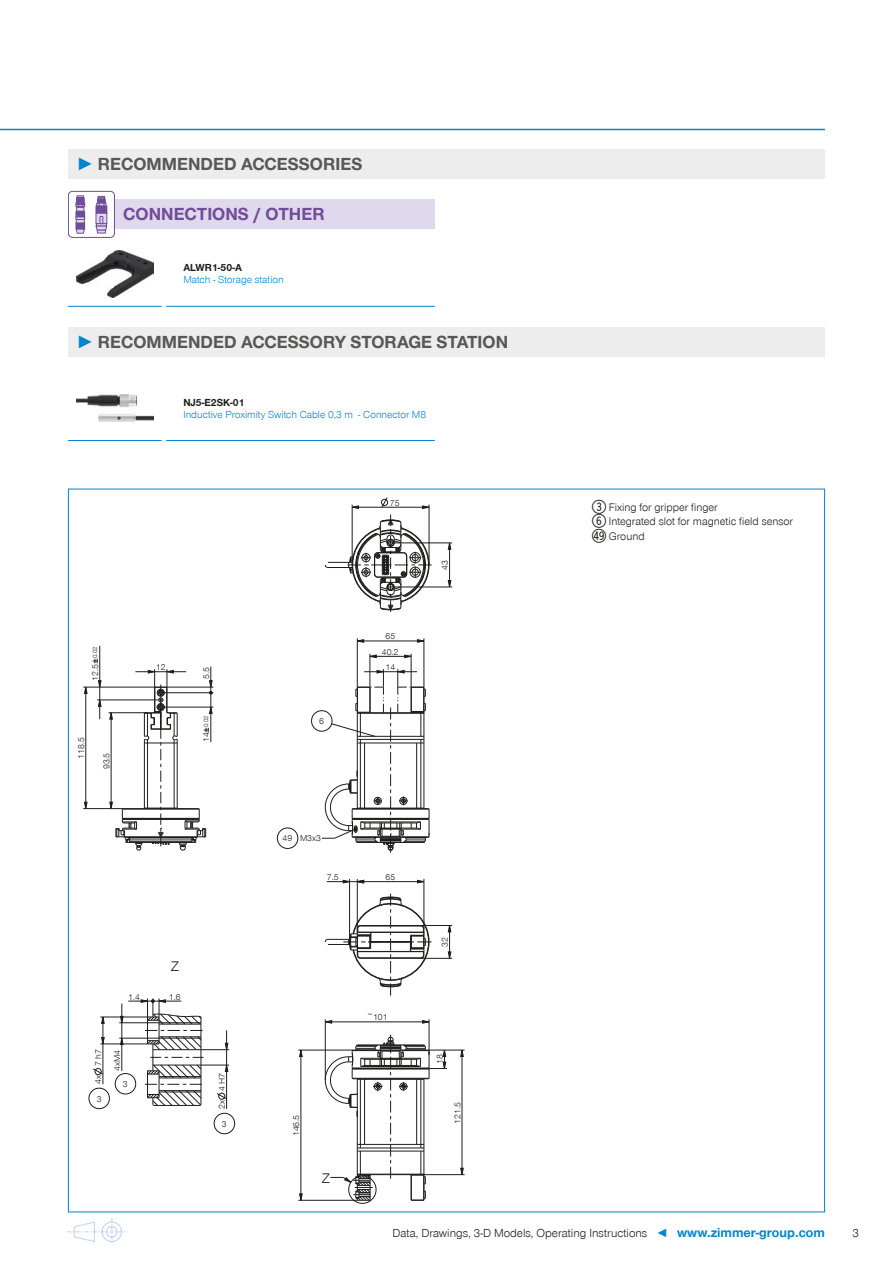
<style>
.page{position:relative;width:893px;height:1263px;background:#fff}
.page>*{position:absolute;margin:0;border:0;box-sizing:border-box;transform-origin:0 0}
.t1{font:700 18px "Zimmer Group Sans Global";color:#575756}
.t2{font:700 18px "Zimmer Group Sans Global";color:#704c99}
.t3{font:300 14.25px "Zimmer Group Sans Global";color:#1d1d1b}
.t4{font:300 12px "Zimmer Group Sans Global";color:#1d1d1b}
.t5{font:300 11.25px/14.5px "Zimmer Group Sans Global";color:#1d1d1b}
.t6{font:300 10.5px "Zimmer Group Sans Global";color:#0086ce}
.t7{font:700 10.5px "Zimmer Group Sans Global";color:#1d1d1b}
.t8{font:300 9px/15.5px "Zimmer Group Sans Global";color:#1d1d1b;text-align:center}
.t9{font:300 6.3px "Zimmer Group Sans Global";color:#1d1d1b}
.s1{font-family:"Zimmer Group Sans";color:#0086ce}
.s2{font-size:6.3px}
.s3{font-size:9px}
.s4{font-family:"Sommer Double Digits";font-weight:400;font-size:18px}
.s5{color:#0086ce}
.s6{font-weight:700;font-size:13.5px;color:#0086ce}
</style>
<div class="page">
<img style="left:68px;top:1218px;width:60px;height:25px">
<hr style="left:0;top:129px;width:825px;height:1px;background:#0086ce">
<svg style="left:68px;top:488px;width:757px;height:725px"></svg>
<div style="left:68px;top:149px;width:757px;height:30px;background:#ededed"></div>
<div style="left:68px;top:327px;width:757px;height:30px;background:#ededed"></div>
<div style="left:68px;top:199px;width:367px;height:30px;background:#e0d9ed"></div>
<img style="left:77px;top:250px;width:76px;height:48px">
<div style="left:68px;top:191px;width:46px;height:46px;background:#fff;border-radius:4px"></div>
<div style="left:68px;top:191px;width:47px;height:47px;border:1px solid #704c99;border-radius:4px"></div>
<div style="left:96px;top:206px;width:11px;height:7px;background:#704c99"></div>
<div style="left:96px;top:213px;width:11px;height:11px;background:#e0d9ed"></div>
<div style="left:96px;top:213px;width:11px;height:11px;border:1px solid #704c99"></div>
<svg style="left:96px;top:216px;width:11px;height:17px"></svg>
<div style="left:76px;top:223px;width:9px;height:6px;background:#704c99"></div>
<svg style="left:76px;top:229px;width:9px;height:4px"></svg>
<svg style="left:76px;top:196px;width:9px;height:27px"></svg>
<svg style="left:97px;top:196px;width:9px;height:10px"></svg>
<hr style="left:68px;top:306px;width:94px;height:1px;background:#0086ce">
<hr style="left:166px;top:306px;width:269px;height:1px;background:#0086ce">
<img style="left:77px;top:394px;width:76px;height:28px">
<hr style="left:68px;top:440px;width:94px;height:1px;background:#0086ce">
<hr style="left:166px;top:440px;width:269px;height:1px;background:#0086ce">
<h1 class="t1" style="left:77px;top:153px;width:287px"><span class="s1">►</span> RECOMMENDED ACCESSORIES</h1>
<h1 class="t2" style="left:123px;top:204px;width:203px">CONNECTIONS / OTHER</h1>
<p class="t7" style="left:183px;top:262px;width:60px">ALWR1-50-A</p>
<p class="t6" style="left:183px;top:274px;width:102px">Match - Storage station</p>
<h1 class="t1" style="left:77px;top:331px;width:433px"><span class="s1">►</span> RECOMMENDED ACCESSORY STORAGE STATION</h1>
<p class="t7" style="left:183px;top:396px;width:63px">NJ5-E2SK-01</p>
<p class="t6" style="left:183px;top:408px;width:244px">Inductive Proximity Switch Cable 0,3 m - Connector M8</p>
<p class="t8" style="left:87px;top:681px;width:36px;rotate:-90deg">12.5 <span class="s2">0.02</span></p>
<p class="t8" style="left:73px;top:759px;width:23px;rotate:-90deg">118.5</p>
<p class="t8" style="left:99px;top:769px;width:18px;rotate:-90deg">93.5</p>
<p class="t8" style="left:156px;top:659px;width:11px">12</p>
<p class="t8" style="left:198px;top:679px;width:13px;rotate:-90deg">5.5</p>
<p class="t9" style="left:202px;top:742px;width:28px;rotate:-90deg"><span class="s3">14</span> 0.02</p>
<h2 class="t3" style="left:171px;top:958px;width:10px">Z</h2>
<p class="t8" style="left:128px;top:989px;width:13px">1.4</p>
<p class="t8" style="left:169px;top:989px;width:13px">1.6</p>
<p class="t8" style="left:90px;top:1084px;width:36px;rotate:-90deg">4x 7 h7</p>
<p class="t8" style="left:97px;top:1091px;width:6px">3</p>
<p class="t8" style="left:109px;top:1071px;width:23px;rotate:-90deg">4xM4</p>
<p class="t8" style="left:123px;top:1076px;width:6px">3</p>
<p class="t8" style="left:214px;top:1109px;width:38px;rotate:-90deg">2x 4 H7</p>
<p class="t8" style="left:222px;top:1116px;width:6px">3</p>
<p class="t8" style="left:319px;top:713px;width:6px">6</p>
<p class="t8" style="left:390px;top:495px;width:11px">75</p>
<p class="t8" style="left:382px;top:628px;width:18px">65<br>40.2</p>
<p class="t8" style="left:386px;top:659px;width:11px">14</p>
<p class="t8" style="left:437px;top:570px;width:11px;rotate:-90deg">43</p>
<p class="t5" style="left:592px;top:500px;width:203px"><span class="s4">3</span> Fixing for gripper finger<br><span class="s4">6</span> Integrated slot for magnetic field sensor <span class="s4">eu</span> Ground</p>
<p class="t8" style="left:283px;top:830px;width:40px">49 M3x3</p>
<p class="t8" style="left:327px;top:869px;width:13px">7.5</p>
<p class="t8" style="left:386px;top:869px;width:11px">65</p>
<p class="t8" style="left:437px;top:947px;width:11px;rotate:-90deg">32</p>
<p class="t8" style="left:288px;top:1136px;width:23px;rotate:-90deg">146.5</p>
<h2 class="t3" style="left:322px;top:1169px;width:10px">Z</h2>
<p class="t8" style="left:367px;top:1009px;width:22px">~101</p>
<p class="t8" style="left:432px;top:1064px;width:11px;rotate:-90deg">18</p>
<p class="t8" style="left:450px;top:1123px;width:23px;rotate:-90deg">121.5</p>
<h3 class="t4" style="left:392px;top:1226px;width:434px">Data, Drawings, 3-D Models, Operating Instructions <span class="s5">◄</span> <span class="s6">www.zimmer-group.com</span></h3>
<h3 class="t4" style="left:852px;top:1226px;width:8px">3</h3>
</div>
